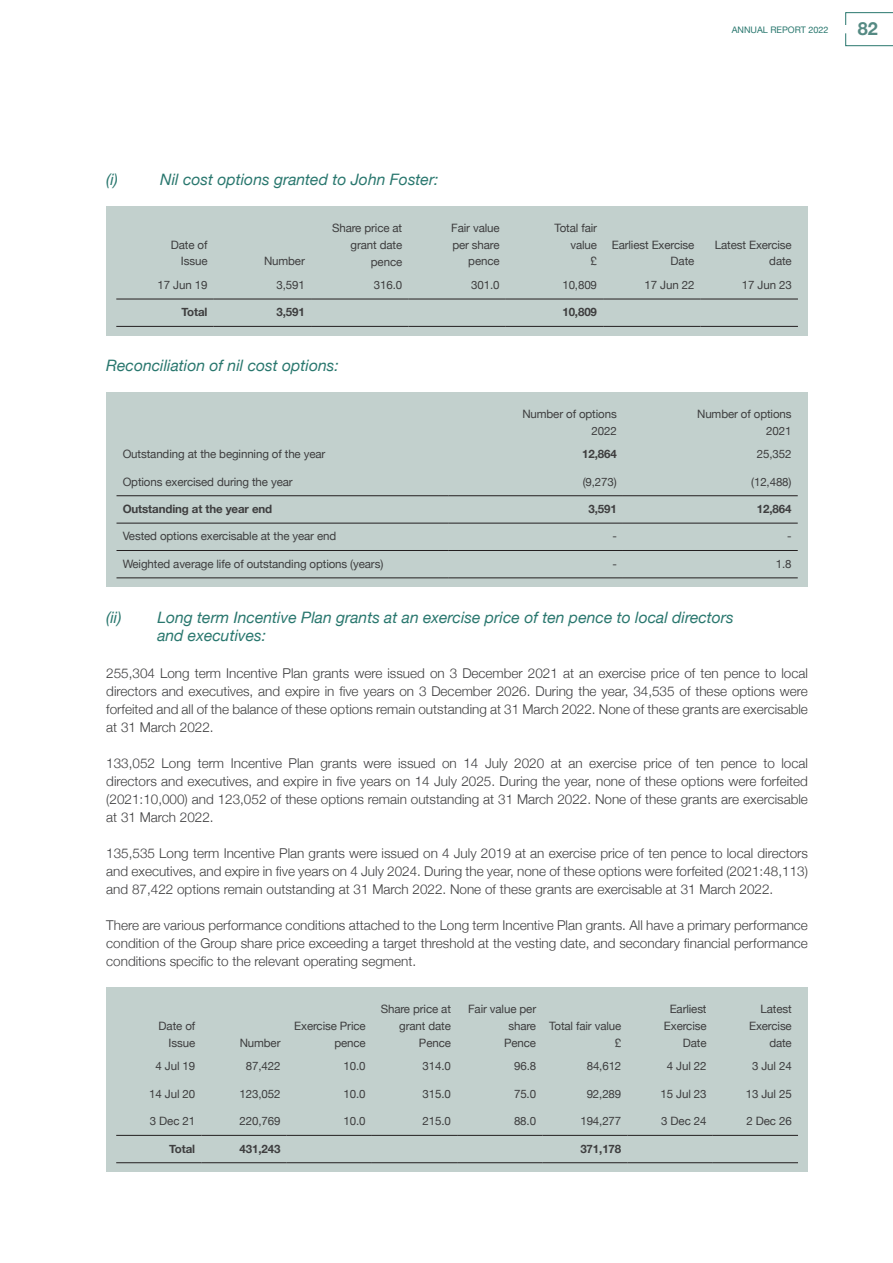
<style>
.page{position:relative;width:893px;height:1263px;background:#fff}
.page>*{position:absolute;margin:0;border:0;box-sizing:border-box;transform-origin:0 0}
.t1{font:700 18px "Helvetica Neue";color:#558a83}
.t2{font:italic 15.75px/18.9px "Helvetica Neue";color:#29776e}
.t3{font:300 13.5px/18px "Helvetica Neue";color:#3e3e3f;text-align:justify}
.t4{font:11.55px/17px "Helvetica Neue";letter-spacing:-.01em;color:#3e3e3f;text-align:right}
.t5{font:700 11.55px "Helvetica Neue";letter-spacing:-.01em;color:#3e3e3f}
.t6{font:9px "Helvetica Neue";color:#29776e}
</style>
<div class="page">
<svg style="left:845px;top:12px;width:48px;height:13px"></svg>
<svg style="left:845px;top:33px;width:48px;height:13px"></svg>
<div style="left:106px;top:206px;width:702px;height:129px;background:#c2d0cd"></div>
<hr style="left:116px;top:299px;width:98px;height:1px;background:#231f20">
<hr style="left:214px;top:299px;width:97px;height:1px;background:#231f20">
<hr style="left:311px;top:299px;width:97px;height:1px;background:#231f20">
<hr style="left:408px;top:299px;width:98px;height:1px;background:#231f20">
<hr style="left:506px;top:299px;width:97px;height:1px;background:#231f20">
<hr style="left:603px;top:299px;width:98px;height:1px;background:#231f20">
<hr style="left:701px;top:299px;width:97px;height:1px;background:#231f20">
<hr style="left:116px;top:326px;width:98px;height:1px;background:#231f20">
<hr style="left:214px;top:326px;width:97px;height:1px;background:#231f20">
<hr style="left:311px;top:326px;width:97px;height:1px;background:#231f20">
<hr style="left:408px;top:326px;width:98px;height:1px;background:#231f20">
<hr style="left:506px;top:326px;width:97px;height:1px;background:#231f20">
<hr style="left:603px;top:326px;width:98px;height:1px;background:#231f20">
<hr style="left:701px;top:326px;width:97px;height:1px;background:#231f20">
<div style="left:106px;top:392px;width:702px;height:195px;background:#c2d0cd"></div>
<hr style="left:117px;top:495px;width:331px;height:1px;background:#231f20">
<hr style="left:448px;top:495px;width:175px;height:1px;background:#231f20">
<hr style="left:623px;top:495px;width:175px;height:1px;background:#231f20">
<hr style="left:117px;top:523px;width:331px;height:1px;background:#231f20">
<hr style="left:448px;top:523px;width:175px;height:1px;background:#231f20">
<hr style="left:623px;top:523px;width:175px;height:1px;background:#231f20">
<hr style="left:117px;top:550px;width:331px;height:1px;background:#231f20">
<hr style="left:448px;top:550px;width:175px;height:1px;background:#231f20">
<hr style="left:623px;top:550px;width:175px;height:1px;background:#231f20">
<hr style="left:117px;top:577px;width:331px;height:1px;background:#231f20">
<hr style="left:448px;top:577px;width:175px;height:1px;background:#231f20">
<hr style="left:623px;top:577px;width:175px;height:1px;background:#231f20">
<div style="left:106px;top:987px;width:702px;height:184px;background:#c2d0cd"></div>
<hr style="left:116px;top:1135px;width:85px;height:1px;background:#231f20">
<hr style="left:201px;top:1135px;width:86px;height:1px;background:#231f20">
<hr style="left:287px;top:1135px;width:85px;height:1px;background:#231f20">
<hr style="left:372px;top:1135px;width:85px;height:1px;background:#231f20">
<hr style="left:457px;top:1135px;width:85px;height:1px;background:#231f20">
<hr style="left:542px;top:1135px;width:86px;height:1px;background:#231f20">
<hr style="left:628px;top:1135px;width:85px;height:1px;background:#231f20">
<hr style="left:713px;top:1135px;width:85px;height:1px;background:#231f20">
<hr style="left:116px;top:1162px;width:85px;height:1px;background:#231f20">
<hr style="left:201px;top:1162px;width:86px;height:1px;background:#231f20">
<hr style="left:287px;top:1162px;width:85px;height:1px;background:#231f20">
<hr style="left:372px;top:1162px;width:85px;height:1px;background:#231f20">
<hr style="left:457px;top:1162px;width:85px;height:1px;background:#231f20">
<hr style="left:542px;top:1162px;width:86px;height:1px;background:#231f20">
<hr style="left:628px;top:1162px;width:85px;height:1px;background:#231f20">
<hr style="left:713px;top:1162px;width:85px;height:1px;background:#231f20">
<p class="t6" style="left:732px;top:24px;width:98px">ANNUAL REPORT 2022</p>
<h1 class="t1" style="left:858px;top:15px;width:22px">82</h1>
<p class="t2" style="left:106px;top:171px;width:13px">(i)</p>
<p class="t2" style="left:160px;top:171px;width:280px">Nil cost options granted to John Foster:</p>
<p class="t4" style="left:171px;top:237px;width:38px">Date of<br>Issue</p>
<p class="t4" style="left:264px;top:254px;width:42px">Number</p>
<p class="t4" style="left:332px;top:220px;width:72px">Share price at grant date pence</p>
<p class="t4" style="left:451px;top:220px;width:50px">Fair value per share pence</p>
<p class="t4" style="left:555px;top:220px;width:44px">Total fair value<br>£</p>
<p class="t4" style="left:612px;top:237px;width:84px">Earliest Exercise<br>Date</p>
<p class="t4" style="left:715px;top:237px;width:78px">Latest Exercise date</p>
<p class="t4" style="left:158px;top:277px;width:51px">17 Jun 19</p>
<p class="t4" style="left:277px;top:277px;width:30px">3,591</p>
<p class="t4" style="left:374px;top:277px;width:30px">316.0</p>
<p class="t4" style="left:471px;top:277px;width:30px">301.0</p>
<p class="t4" style="left:562px;top:277px;width:36px">10,809</p>
<p class="t4" style="left:644px;top:277px;width:51px">17 Jun 22</p>
<p class="t4" style="left:742px;top:277px;width:51px">17 Jun 23</p>
<p class="t5" style="left:182px;top:303px;width:27px">Total</p>
<p class="t5" style="left:277px;top:303px;width:30px">3,591</p>
<p class="t5" style="left:562px;top:303px;width:36px">10,809</p>
<p class="t2" style="left:106px;top:357px;width:234px">Reconciliation of nil cost options:</p>
<p class="t4" style="left:522px;top:406px;width:96px">Number of options<br>2022</p>
<p class="t4" style="left:697px;top:406px;width:96px">Number of options<br>2021</p>
<p class="t4" style="left:123px;top:446px;width:204px">Outstanding at the beginning of the year</p>
<p class="t5" style="left:582px;top:445px;width:36px">12,864</p>
<p class="t4" style="left:757px;top:446px;width:36px">25,352</p>
<p class="t4" style="left:123px;top:474px;width:172px">Options exercised during the year</p>
<p class="t4" style="left:583px;top:474px;width:36px">(9,273)</p>
<p class="t4" style="left:751px;top:474px;width:42px">(12,488)</p>
<p class="t5" style="left:123px;top:500px;width:151px">Outstanding at the year end</p>
<p class="t5" style="left:588px;top:500px;width:30px">3,591</p>
<p class="t5" style="left:757px;top:500px;width:36px">12,864</p>
<p class="t4" style="left:123px;top:528px;width:215px">Vested options exercisable at the year end</p>
<p class="t4" style="left:612px;top:528px;width:6px">-</p>
<p class="t4" style="left:787px;top:528px;width:6px">-</p>
<p class="t4" style="left:123px;top:556px;width:262px">Weighted average life of outstanding options (years)</p>
<p class="t4" style="left:612px;top:556px;width:6px">-</p>
<p class="t4" style="left:776px;top:556px;width:17px">1.8</p>
<p class="t2" style="left:157px;top:608px;width:578px;text-indent:-51px">(ii) Long term Incentive Plan grants at an exercise price of ten pence to local directors and executives:</p>
<p class="t3" style="left:106px;top:663px;width:703px">255,304 Long term Incentive Plan grants were issued on 3 December 2021 at an exercise price of ten pence to local directors and executives, and expire in five years on 3 December 2026. During the year, 34,535 of these options were forfeited and all of the balance of these options remain outstanding at 31 March 2022. None of these grants are exercisable at 31 March 2022.</p>
<p class="t3" style="left:106px;top:753px;width:703px">133,052 Long term Incentive Plan grants were issued on 14 July 2020 at an exercise price of ten pence to local directors and executives, and expire in five years on 14 July 2025. During the year, none of these options were forfeited (2021:10,000) and 123,052 of these options remain outstanding at 31 March 2022. None of these grants are exercisable at 31 March 2022.</p>
<p class="t3" style="left:106px;top:843px;width:703px">135,535 Long term Incentive Plan grants were issued on 4 July 2019 at an exercise price of ten pence to local directors and executives, and expire in five years on 4 July 2024. During the year, none of these options were forfeited (2021:48,113) and 87,422 options remain outstanding at 31 March 2022. None of these grants are exercisable at 31 March 2022.</p>
<p class="t3" style="left:106px;top:915px;width:703px">There are various performance conditions attached to the Long term Incentive Plan grants. All have a primary performance condition of the Group share price exceeding a target threshold at the vesting date, and secondary financial performance conditions specific to the relevant operating segment.</p>
<p class="t4" style="left:159px;top:1018px;width:38px">Date of<br>Issue</p>
<p class="t4" style="left:240px;top:1035px;width:42px">Number</p>
<p class="t4" style="left:294px;top:1018px;width:73px">Exercise Price pence</p>
<p class="t4" style="left:381px;top:1001px;width:72px">Share price at grant date<br>Pence</p>
<p class="t4" style="left:468px;top:1001px;width:70px">Fair value per share<br>Pence</p>
<p class="t4" style="left:549px;top:1018px;width:74px">Total fair value £</p>
<p class="t4" style="left:664px;top:1001px;width:44px">Earliest<br>Exercise<br>Date</p>
<p class="t4" style="left:749px;top:1001px;width:44px">Latest<br>Exercise date</p>
<p class="t4" style="left:155px;top:1058px;width:41px">4 Jul 19</p>
<p class="t4" style="left:246px;top:1058px;width:36px">87,422</p>
<p class="t4" style="left:344px;top:1058px;width:24px">10.0</p>
<p class="t4" style="left:423px;top:1058px;width:30px">314.0</p>
<p class="t4" style="left:514px;top:1058px;width:24px">96.8</p>
<p class="t4" style="left:587px;top:1058px;width:36px">84,612</p>
<p class="t4" style="left:667px;top:1058px;width:41px">4 Jul 22</p>
<p class="t4" style="left:752px;top:1058px;width:41px">3 Jul 24</p>
<p class="t4" style="left:149px;top:1086px;width:48px">14 Jul 20</p>
<p class="t4" style="left:239px;top:1086px;width:42px">123,052</p>
<p class="t4" style="left:344px;top:1086px;width:24px">10.0</p>
<p class="t4" style="left:423px;top:1086px;width:30px">315.0</p>
<p class="t4" style="left:514px;top:1086px;width:24px">75.0</p>
<p class="t4" style="left:587px;top:1086px;width:36px">92,289</p>
<p class="t4" style="left:660px;top:1086px;width:48px">15 Jul 23</p>
<p class="t4" style="left:746px;top:1086px;width:48px">13 Jul 25</p>
<p class="t4" style="left:150px;top:1113px;width:47px">3 Dec 21</p>
<p class="t4" style="left:239px;top:1113px;width:42px">220,769</p>
<p class="t4" style="left:344px;top:1113px;width:24px">10.0</p>
<p class="t4" style="left:422px;top:1113px;width:30px">215.0</p>
<p class="t4" style="left:514px;top:1113px;width:24px">88.0</p>
<p class="t4" style="left:580px;top:1113px;width:42px">194,277</p>
<p class="t4" style="left:661px;top:1113px;width:47px">3 Dec 24</p>
<p class="t4" style="left:746px;top:1113px;width:47px">2 Dec 26</p>
<p class="t5" style="left:169px;top:1139px;width:27px">Total</p>
<p class="t5" style="left:239px;top:1139px;width:42px">431,243</p>
<p class="t5" style="left:580px;top:1139px;width:42px">371,178</p>
</div>
